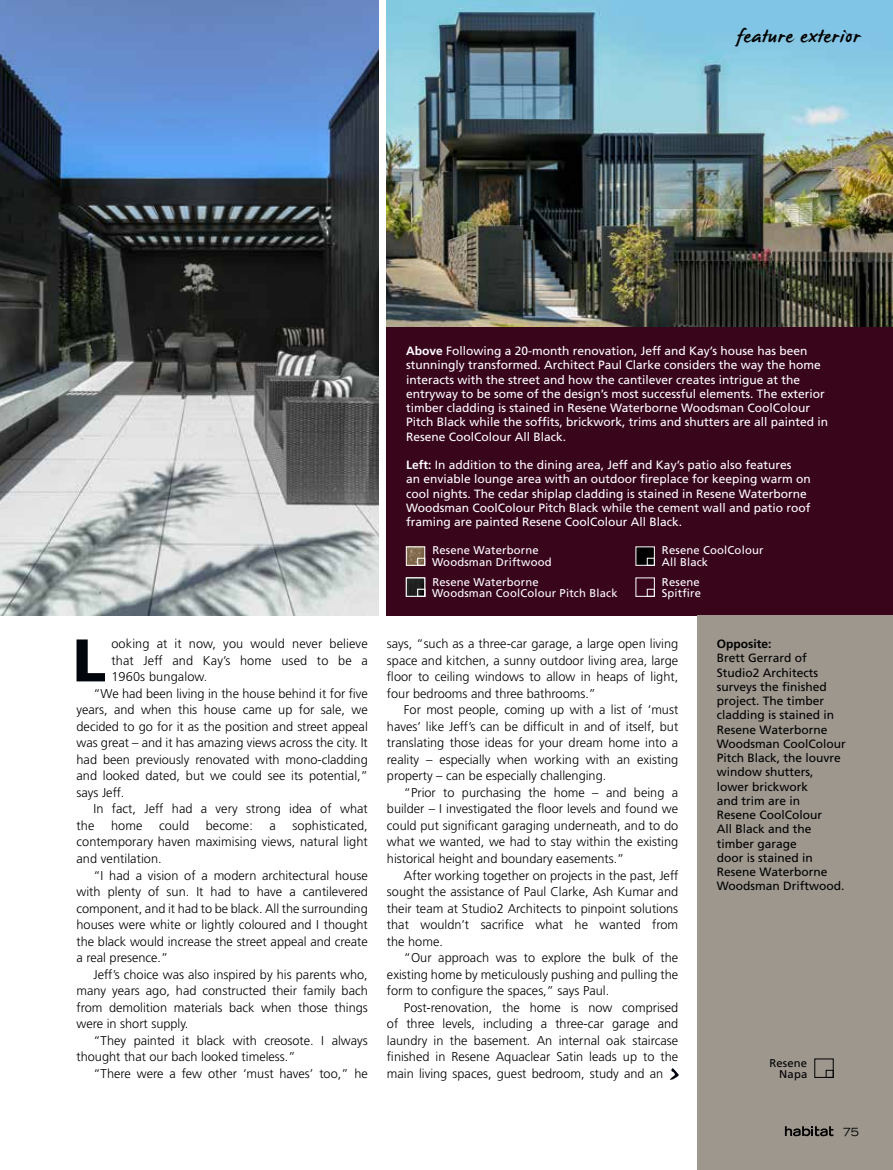
<style>
.page{position:relative;width:893px;height:1170px;background:#fff}
.page>*{position:absolute;margin:0;border:0;box-sizing:border-box;transform-origin:0 0}
.t1{font:900 60px "Frutiger";color:#01050c}
.t2{font:19.5px "James Paul";letter-spacing:.035em;color:#000}
.t3{font:300 12.75px/16.5px "Frutiger";color:#000;text-align:justify}
.t4{font:12px/14.2px "Frutiger";color:#fff}
.t5{font:12px/14.2px "Frutiger";color:#000}
.t6{font:700 12px "Frutiger";color:#000}
.t7{font:11.25px/11.2px "Frutiger";letter-spacing:.015em;color:#fff}
.t8{font:11.25px/11.2px "Frutiger";letter-spacing:.015em;color:#000;text-align:right}
.t9{font:expanded 11.25px "Trade Gothic LH";color:#000}
.s1{font-weight:700}
</style>
<div class="page">
<div style="left:387px;top:26px;width:506px;height:590px;background:#39051b"></div>
<img style="left:387px;top:0;width:506px;height:326px">
<img style="left:0;top:0;width:379px;height:615px">
<div style="left:697px;top:616px;width:196px;height:553px;background:#9d978e"></div>
<svg style="left:785px;top:1126px;width:48px;height:10px"></svg>
<svg style="left:670px;top:1068px;width:9px;height:11px"></svg>
<div style="left:814px;top:1058px;width:19px;height:19px;border:1px solid #000"></div>
<div style="left:826px;top:1069px;width:7px;height:8px;border:1px solid #000"></div>
<img style="left:408px;top:548px;width:15px;height:15px">
<div style="left:406px;top:546px;width:19px;height:19px;border:1px solid #fff"></div>
<div style="left:417px;top:558px;width:8px;height:7px;border:1px solid #fff"></div>
<svg style="left:636px;top:546px;width:19px;height:19px"></svg>
<div style="left:647px;top:558px;width:8px;height:7px;border:1px solid #fff"></div>
<div style="left:647px;top:589px;width:8px;height:7px;border:1px solid #fff"></div>
<svg style="left:408px;top:579px;width:15px;height:15px"></svg>
<div style="left:406px;top:577px;width:19px;height:19px;border:1px solid #fff"></div>
<div style="left:417px;top:589px;width:8px;height:7px;border:1px solid #fff"></div>
<h2 class="t2" style="left:737px;top:26px;width:125px">feature exterior</h2>
<h1 class="t1" style="left:73px;top:624px;width:35px">L</h1>
<p class="t3" style="left:111px;top:635px;width:258px">ooking at it now, you would never believe</p>
<p class="t3" style="left:111px;top:652px;width:258px">that Jeff and Kay’s home used to be a</p>
<p class="t3" style="left:111px;top:668px;width:98px">1960s bungalow.</p>
<p class="t3" style="left:94px;top:685px;width:276px">“We had been living in the house behind it for five</p>
<p class="t3" style="left:77px;top:701px;width:293px">years, and when this house came up for sale, we</p>
<p class="t3" style="left:77px;top:718px;width:293px">decided to go for it as the position and street appeal</p>
<p class="t3" style="left:77px;top:734px;width:293px">was great – and it has amazing views across the city. It</p>
<p class="t3" style="left:77px;top:751px;width:293px">had been previously renovated with mono-cladding</p>
<p class="t3" style="left:77px;top:767px;width:293px">and looked dated, but we could see its potential,”</p>
<p class="t3" style="left:77px;top:784px;width:49px">says Jeff.</p>
<p class="t3" style="left:94px;top:800px;width:276px">In fact, Jeff had a very strong idea of what</p>
<p class="t3" style="left:77px;top:817px;width:19px">the</p>
<p class="t3" style="left:111px;top:817px;width:33px">home</p>
<p class="t3" style="left:159px;top:817px;width:32px">could</p>
<p class="t3" style="left:206px;top:817px;width:49px">become:</p>
<p class="t3" style="left:270px;top:817px;width:8px">a</p>
<p class="t3" style="left:77px;top:817px;width:293px;text-indent:216px">sophisticated, contemporary haven maximising views, natural light and ventilation.</p>
<p class="t3" style="left:77px;top:866px;width:293px;text-indent:17px">“I had a vision of a modern architectural house with plenty of sun. It had to have a cantilevered component, and it had to be black. All the surrounding houses were white or lightly coloured and I thought the black would increase the street appeal and create a real presence.”</p>
<p class="t3" style="left:77px;top:965px;width:293px;text-indent:17px">Jeff’s choice was also inspired by his parents who, many years ago, had constructed their family bach from demolition materials back when those things were in short supply.</p>
<p class="t3" style="left:77px;top:1031px;width:293px;text-indent:17px">“They painted it black with creosote. I always thought that our bach looked timeless.”</p>
<p class="t3" style="left:94px;top:1064px;width:276px">“There were a few other ‘must haves’ too,” he</p>
<p class="t4" style="left:406px;top:343px;width:424px"><span class="s1">Above</span> Following a 20-month renovation, Jeff and Kay’s house has been stunningly transformed. Architect Paul Clarke considers the way the home interacts with the street and how the cantilever creates intrigue at the entryway to be some of the design’s most successful elements. The exterior timber cladding is stained in Resene Waterborne Woodsman CoolColour Pitch Black while the soffits, brickwork, trims and shutters are all painted in Resene CoolColour All Black.</p>
<p class="t4" style="left:406px;top:457px;width:406px"><span class="s1">Left:</span> In addition to the dining area, Jeff and Kay’s patio also features<br>an enviable lounge area with an outdoor fireplace for keeping warm on cool nights. The cedar shiplap cladding is stained in Resene Waterborne Woodsman CoolColour Pitch Black while the cement wall and patio roof framing are painted Resene CoolColour All Black.</p>
<p class="t7" style="left:432px;top:545px;width:121px">Resene Waterborne<br>Woodsman Driftwood</p>
<p class="t7" style="left:432px;top:576px;width:187px">Resene Waterborne<br>Woodsman CoolColour Pitch Black</p>
<p class="t7" style="left:662px;top:545px;width:103px">Resene CoolColour<br>All Black</p>
<p class="t7" style="left:662px;top:576px;width:41px">Resene<br>Spitfire</p>
<p class="t3" style="left:387px;top:635px;width:293px">says, “such as a three-car garage, a large open living space and kitchen, a sunny outdoor living area, large floor to ceiling windows to allow in heaps of light, four bedrooms and three bathrooms.”</p>
<p class="t3" style="left:387px;top:701px;width:293px;text-indent:17px">For most people, coming up with a list of ‘must haves’ like Jeff’s can be difficult in and of itself, but translating those ideas for your dream home into a reality – especially when working with an existing property – can be especially challenging.</p>
<p class="t3" style="left:387px;top:784px;width:293px;text-indent:17px">“Prior to purchasing the home – and being a builder – I investigated the floor levels and found we could put significant garaging underneath, and to do what we wanted, we had to stay within the existing historical height and boundary easements.”</p>
<p class="t3" style="left:387px;top:866px;width:293px;text-indent:17px">After working together on projects in the past, Jeff sought the assistance of Paul Clarke, Ash Kumar and their team at Studio2 Architects to pinpoint solutions that wouldn’t sacrifice what he wanted from the home.</p>
<p class="t3" style="left:387px;top:949px;width:293px;text-indent:17px">“Our approach was to explore the bulk of the existing home by meticulously pushing and pulling the form to configure the spaces,” says Paul.</p>
<p class="t3" style="left:387px;top:998px;width:293px;text-indent:17px">Post-renovation, the home is now comprised of three levels, including a three-car garage and laundry in the basement. An internal oak staircase finished in Resene Aquaclear Satin leads up to the main living spaces, guest bedroom, study and an</p>
<p class="t6" style="left:717px;top:637px;width:56px">Opposite:</p>
<p class="t5" style="left:717px;top:651px;width:130px">Brett Gerrard of<br>Studio2 Architects surveys the finished project. The timber cladding is stained in<br>Resene Waterborne<br>Woodsman CoolColour<br>Pitch Black, the louvre window shutters, lower brickwork<br>and trim are in<br>Resene CoolColour<br>All Black and the timber garage<br>door is stained in<br>Resene Waterborne<br>Woodsman Driftwood.</p>
<p class="t8" style="left:769px;top:1056px;width:39px">Resene<br>Napa</p>
<p class="t9" style="left:843px;top:1124px;width:18px">75</p>
</div>
